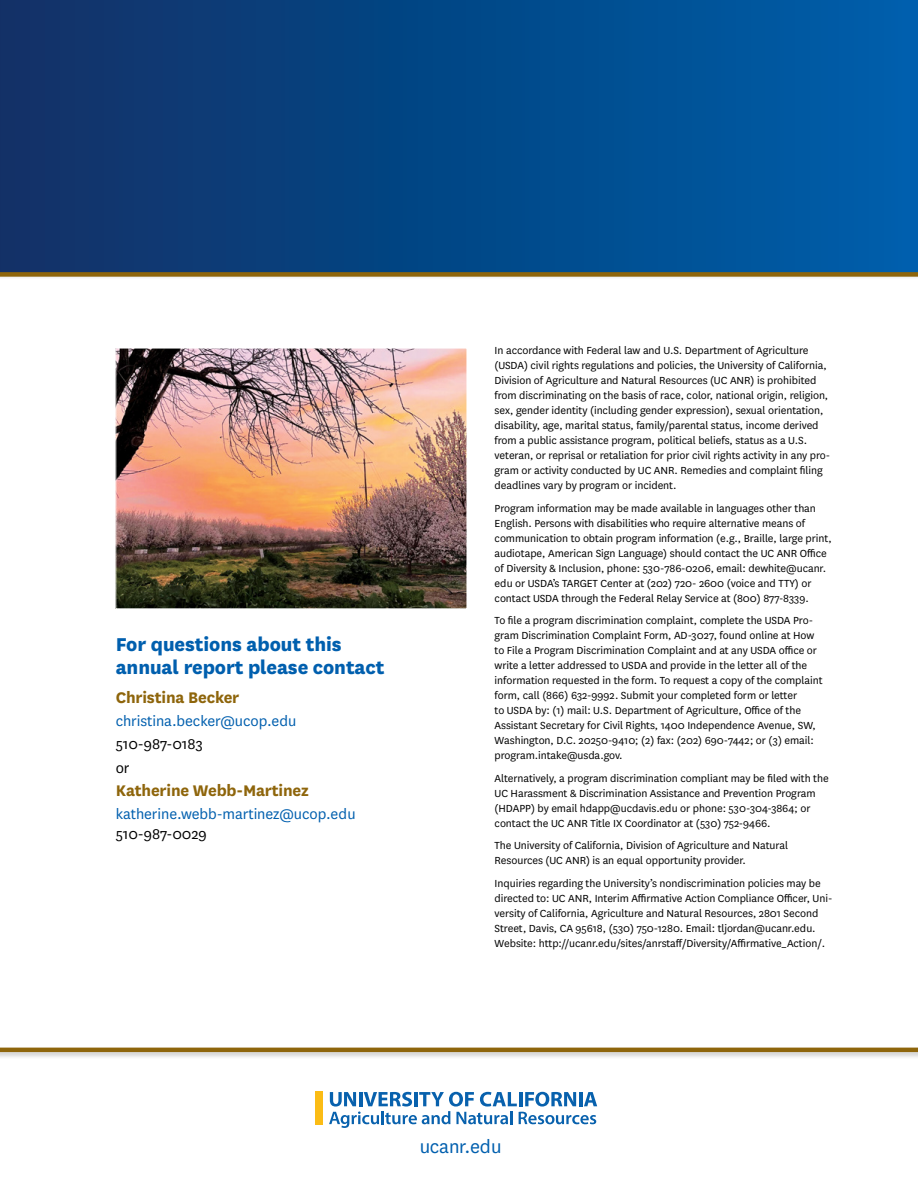
<style>
.page{position:relative;width:918px;height:1188px;background:#fff}
.page>*{position:absolute;margin:0;border:0;box-sizing:border-box;transform-origin:0 0}
.t1{font:800 21.75px/23.2px "National";letter-spacing:-.005em;color:#005fae}
.t2{font:21px "National";letter-spacing:-.01em;color:#005fae}
.t3{font:700 18px "National";letter-spacing:-.01em;color:#8e650b}
.t4{font:16.5px/23.2px "National";letter-spacing:-.005em;color:#005fae}
.t5{font:16.5px "National";color:#000}
.t6{font:12px/15px "National";letter-spacing:-.005em;color:#000}
.s1{color:#000}
</style>
<div class="page">
<img style="left:118px;top:350px;width:347px;height:257px">
<div style="left:116px;top:348px;width:351px;height:261px;border:1px solid #fff"></div>
<div style="left:0;top:0;width:918px;height:272px;background:linear-gradient(to right,#103065,#005faa)"></div>
<div style="left:0;top:272px;width:918px;height:5px;background:#8e650b"></div>
<div style="left:0;top:1047px;width:918px;height:13px;background:#000;opacity:.2"></div>
<hr style="left:0;top:1048px;width:918px;height:4px;background:#8e650b">
<svg style="left:329px;top:1092px;width:268px;height:36px"></svg>
<div style="left:315px;top:1092px;width:8px;height:33px;background:#fbbc15"></div>
<h3 class="t1" style="left:116px;top:631px;width:270px">For questions about this annual report please contact</h3>
<p class="t3" style="left:116px;top:685px;width:125px">Christina Becker</p>
<p class="t4" style="left:116px;top:709px;width:182px">christina.becker@ucop.edu<br><span class="s1">510-987-0183</span></p>
<p class="t5" style="left:116px;top:757px;width:15px">or</p>
<p class="t3" style="left:116px;top:778px;width:195px">Katherine Webb-Martinez</p>
<p class="t4" style="left:116px;top:803px;width:241px;line-height:20.2px">katherine.webb-martinez@ucop.edu<br><span class="s1">510-987-0029</span></p>
<p class="t6" style="left:495px;top:342px;width:337px">In accordance with Federal law and U.S. Department of Agriculture (USDA) civil rights regulations and policies, the University of California, Division of Agriculture and Natural Resources (UC ANR) is prohibited from discriminating on the basis of race, color, national origin, religion, sex, gender identity (including gender expression), sexual orientation, disability, age, marital status, family/parental status, income derived from a public assistance program, political beliefs, status as a U.S. veteran, or reprisal or retaliation for prior civil rights activity in any pro&shy;gram or activity conducted by UC ANR. Remedies and complaint filing deadlines vary by program or incident.</p>
<p class="t6" style="left:495px;top:500px;width:339px">Program information may be made available in languages other than English. Persons with disabilities who require alternative means of communication to obtain program information (e.g., Braille, large print, audiotape, American Sign Language) should contact the UC ANR Office of Diversity &amp; Inclusion, phone: 530-786-0206, email: dewhite@ucanr. edu or USDA’s TARGET Center at (202) 720- 2600 (voice and TTY) or contact USDA through the Federal Relay Service at (800) 877-8339.</p>
<p class="t6" style="left:495px;top:612px;width:329px">To file a program discrimination complaint, complete the USDA Pro&shy;gram Discrimination Complaint Form, AD-3027, found online at How to File a Program Discrimination Complaint and at any USDA office or write a letter addressed to USDA and provide in the letter all of the information requested in the form. To request a copy of the complaint form, call (866) 632-9992. Submit your completed form or letter<br>to USDA by: (1) mail: U.S. Department of Agriculture, Office of the Assistant Secretary for Civil Rights, 1400 Independence Avenue, SW, Washington, D.C. 20250-9410; (2) fax: (202) 690-7442; or (3) email: program.intake@usda.gov.</p>
<p class="t6" style="left:495px;top:770px;width:336px">Alternatively, a program discrimination compliant may be filed with the UC Harassment &amp; Discrimination Assistance and Prevention Program (HDAPP) by email hdapp@ucdavis.edu or phone: 530-304-3864; or contact the UC ANR Title IX Coordinator at (530) 752-9466.</p>
<p class="t6" style="left:495px;top:838px;width:295px">The University of California, Division of Agriculture and Natural<br>Resources (UC ANR) is an equal opportunity provider.</p>
<p class="t6" style="left:495px;top:875px;width:339px">Inquiries regarding the University’s nondiscrimination policies may be directed to: UC ANR, Interim Affirmative Action Compliance Officer, Uni&shy;versity of California, Agriculture and Natural Resources, 2801 Second Street, Davis, CA 95618, (530) 750-1280. Email: tljordan@ucanr.edu.<br>Website: http://ucanr.edu/sites/anrstaff/Diversity/Affirmative_Action/.</p>
<p class="t2" style="left:420px;top:1132px;width:83px">ucanr.edu</p>
</div>
